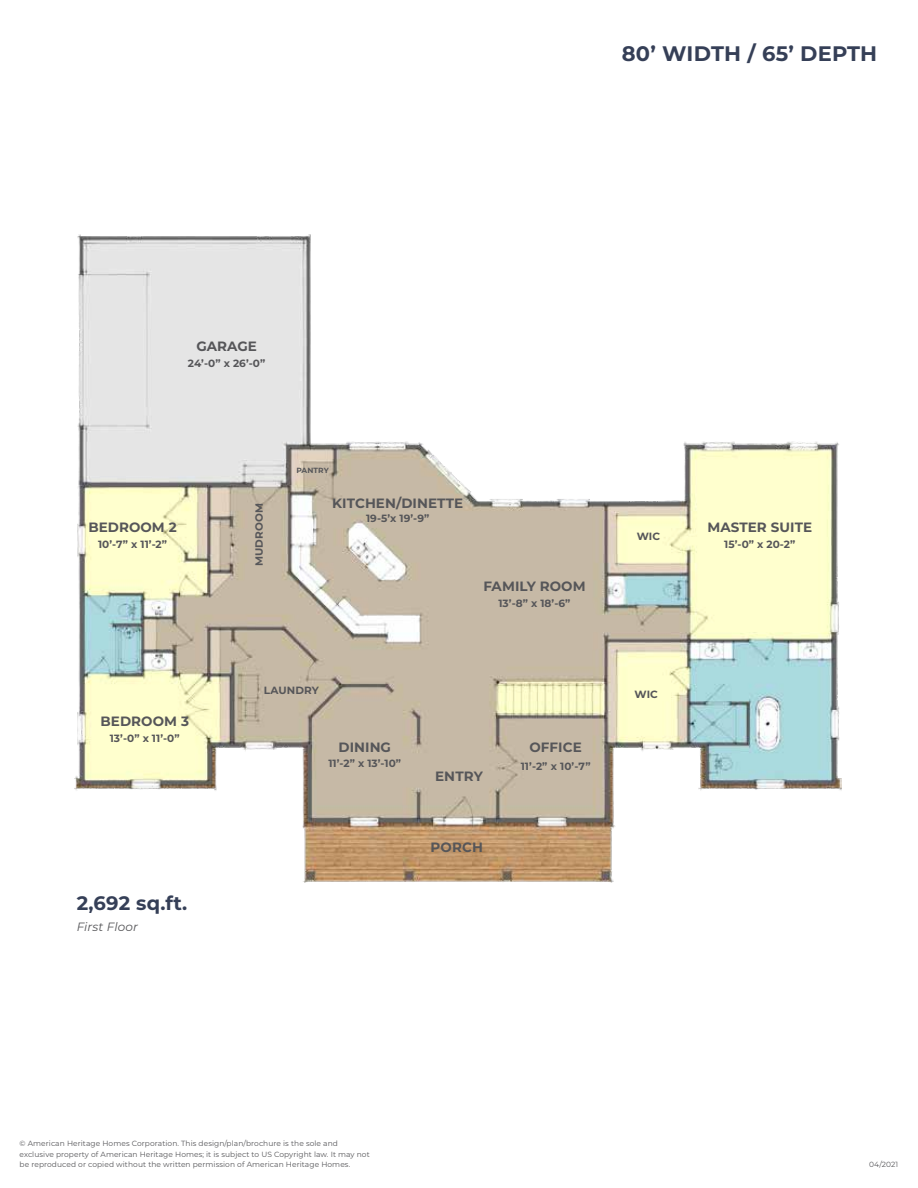
<style>
.page{position:relative;width:918px;height:1188px;background:#fff}
.page>*{position:absolute;margin:0;border:0;box-sizing:border-box;transform-origin:0 0}
.t1{font:700 21px "Montserrat";letter-spacing:.01em;color:#353f57}
.t2{font:700 19.5px "Montserrat";letter-spacing:.01em;color:#353f57}
.t3{font:700 13.5px "Montserrat";letter-spacing:.005em;color:#565659}
.t4{font:italic 12px "Montserrat";letter-spacing:.01em;color:#565659}
.t5{font:700 10.5px "Montserrat";letter-spacing:.005em;color:#565659}
.t6{font:7.5px/10.5px "Montserrat";letter-spacing:.01em;color:#565659}
.t7{font:700 7.5px "Montserrat";letter-spacing:.01em;color:#565659}
</style>
<div class="page">
<img style="left:75px;top:234px;width:766px;height:648px">
<h1 class="t1" style="left:622px;top:38px;width:257px">80’ WIDTH / 65’ DEPTH</h1>
<h3 class="t3" style="left:196px;top:336px;width:62px">GARAGE</h3>
<h3 class="t5" style="left:188px;top:356px;width:79px">24’-0” x 26’-0”</h3>
<h3 class="t3" style="left:88px;top:517px;width:90px">BEDROOM 2</h3>
<h3 class="t5" style="left:98px;top:537px;width:71px">10’-7” x 11’-2”</h3>
<h3 class="t5" style="left:252px;top:566px;width:65px;rotate:-90deg">MUDROOM</h3>
<p class="t7" style="left:296px;top:465px;width:34px">PANTRY</p>
<h3 class="t3" style="left:332px;top:494px;width:133px">KITCHEN/DINETTE</h3>
<h3 class="t5" style="left:366px;top:510px;width:65px">19-5’x 19’-9”</h3>
<h3 class="t3" style="left:483px;top:576px;width:104px">FAMILY ROOM</h3>
<h3 class="t5" style="left:498px;top:596px;width:74px">13’-8” x 18’-6”</h3>
<h3 class="t5" style="left:264px;top:683px;width:57px">LAUNDRY</h3>
<h3 class="t3" style="left:101px;top:711px;width:90px">BEDROOM 3</h3>
<h3 class="t5" style="left:110px;top:731px;width:71px">13’-0” x 11’-0”</h3>
<h2 class="t2" style="left:77px;top:889px;width:112px">2,692 sq.ft.</h2>
<h3 class="t4" style="left:77px;top:919px;width:63px">First Floor</h3>
<h3 class="t3" style="left:338px;top:738px;width:54px">DINING</h3>
<h3 class="t5" style="left:328px;top:756px;width:74px">11’-2” x 13’-10”</h3>
<h3 class="t3" style="left:435px;top:767px;width:49px">ENTRY</h3>
<h3 class="t3" style="left:431px;top:838px;width:54px">PORCH</h3>
<h3 class="t3" style="left:529px;top:738px;width:54px">OFFICE</h3>
<h3 class="t5" style="left:521px;top:759px;width:71px">11’-2” x 10’-7”</h3>
<h3 class="t5" style="left:637px;top:529px;width:25px">WIC</h3>
<h3 class="t5" style="left:635px;top:687px;width:25px">WIC</h3>
<h3 class="t3" style="left:707px;top:517px;width:106px">MASTER SUITE</h3>
<h3 class="t5" style="left:724px;top:537px;width:73px">15’-0” x 20-2”</h3>
<p class="t6" style="left:20px;top:1138px;width:352px">© American Heritage Homes Corporation. This design/plan/brochure is the sole and exclusive property of American Heritage Homes; it is subject to US Copyright law. It may not be reproduced or copied without the written permission of American Heritage Homes.</p>
<p class="t6" style="left:869px;top:1159px;width:31px">04/2021</p>
</div>
